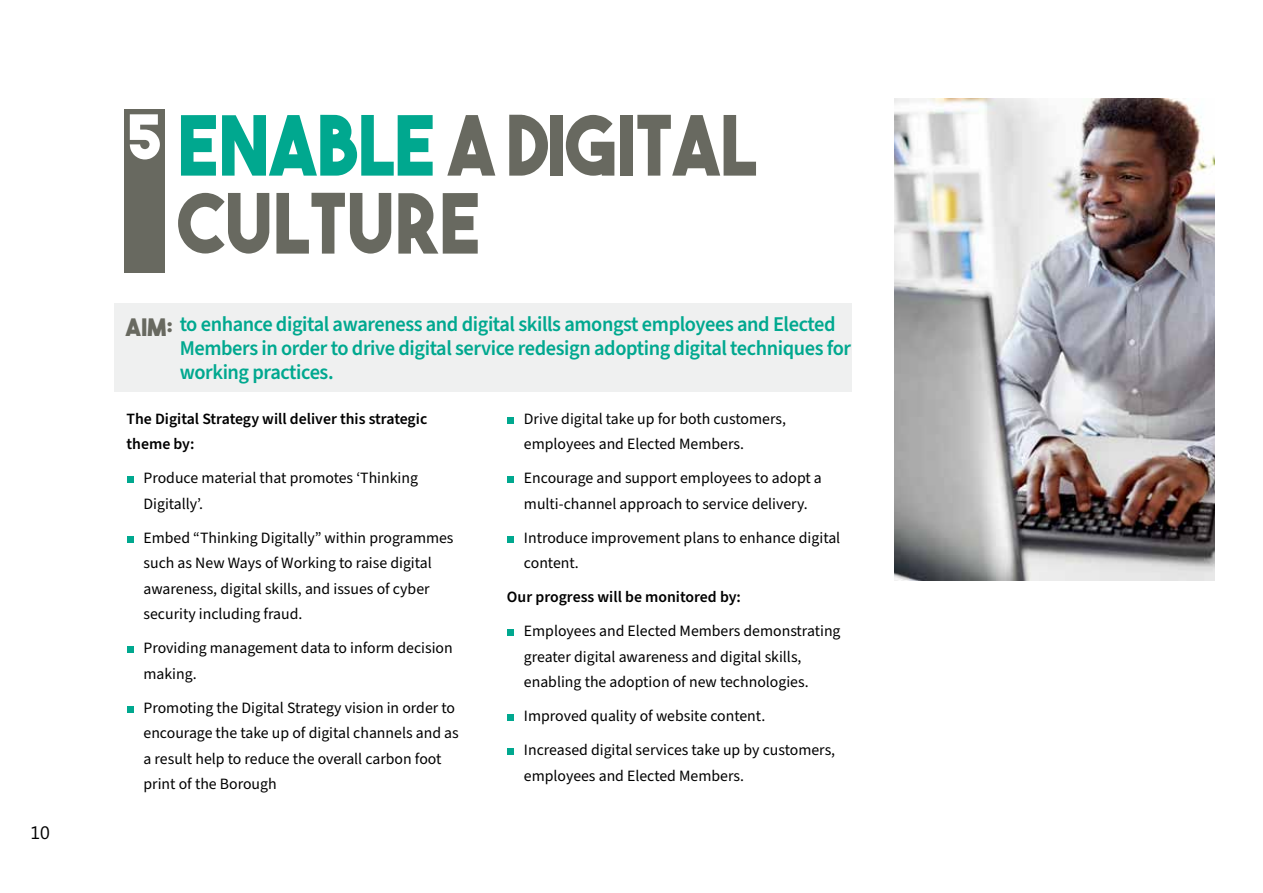
<style>
.page{position:relative;width:1263px;height:893px;background:#fff}
.page>*{position:absolute;margin:0;border:0;box-sizing:border-box;transform-origin:0 0}
.t1{font:82.5px/78px "The Bold Font";letter-spacing:-.005em;color:#686960;scale:.9 1}
.t2{font:61.2px "The Bold Font";color:#fff}
.t3{font:24px "The Bold Font";color:#686960}
.t4{font:600 21px/24px "Source Sans Pro";letter-spacing:-.02em;color:#00a88f}
.t5{font:18px "Microsoft Phags Pa";color:#000}
.t6{font:15.75px/25.5px "Source Sans Pro";color:#000}
.t7{font:600 15.75px/25.5px "Source Sans Pro";color:#000}
.s1{color:#00a88f}
</style>
<div class="page">
<div style="left:126px;top:476px;width:7px;height:7px;background:#00a88f"></div>
<div style="left:126px;top:536px;width:7px;height:7px;background:#00a88f"></div>
<div style="left:126px;top:646px;width:7px;height:7px;background:#00a88f"></div>
<div style="left:126px;top:706px;width:7px;height:7px;background:#00a88f"></div>
<div style="left:507px;top:417px;width:7px;height:7px;background:#00a88f"></div>
<div style="left:507px;top:476px;width:7px;height:7px;background:#00a88f"></div>
<div style="left:507px;top:536px;width:7px;height:7px;background:#00a88f"></div>
<div style="left:507px;top:629px;width:7px;height:7px;background:#00a88f"></div>
<div style="left:507px;top:714px;width:7px;height:7px;background:#00a88f"></div>
<div style="left:507px;top:748px;width:7px;height:7px;background:#00a88f"></div>
<div style="left:115px;top:303px;width:737px;height:89px;background:#eff0f0"></div>
<img style="left:894px;top:99px;width:320px;height:482px">
<div style="left:124px;top:109px;width:41px;height:164px;background:#686960"></div>
<p class="t5" style="left:30px;top:820px;width:21px">10</p>
<h2 class="t2" style="left:127px;top:98px;width:38px">5</h2>
<h1 class="t1" style="left:178px;top:105px;width:645px"><span class="s1">ENABLE</span> A DIGITAL<br>CULTURE</h1>
<h3 class="t3" style="left:125px;top:312px;width:49px">AIM:</h3>
<h3 class="t4" style="left:180px;top:313px;width:673px">to enhance digital awareness and digital skills amongst employees and Elected<br>Members in order to drive digital service redesign adopting digital techniques for working practices.</h3>
<p class="t7" style="left:126px;top:406px;width:302px">The Digital Strategy will deliver this strategic theme by:</p>
<p class="t6" style="left:144px;top:466px;width:276px">Produce material that promotes ‘Thinking<br>Digitally’.</p>
<p class="t6" style="left:144px;top:525px;width:311px">Embed “Thinking Digitally” within programmes such as New Ways of Working to raise digital awareness, digital skills, and issues of cyber security including fraud.</p>
<p class="t6" style="left:144px;top:636px;width:311px">Providing management data to inform decision making.</p>
<p class="t6" style="left:144px;top:695px;width:317px">Promoting the Digital Strategy vision in order to encourage the take up of digital channels and as a result help to reduce the overall carbon foot print of the Borough</p>
<p class="t6" style="left:524px;top:406px;width:263px">Drive digital take up for both customers, employees and Elected Members.</p>
<p class="t6" style="left:524px;top:466px;width:299px">Encourage and support employees to adopt a multi-channel approach to service delivery.</p>
<p class="t6" style="left:524px;top:525px;width:318px">Introduce improvement plans to enhance digital content.</p>
<p class="t7" style="left:507px;top:585px;width:236px">Our progress will be monitored by:</p>
<p class="t6" style="left:524px;top:619px;width:318px">Employees and Elected Members demonstrating greater digital awareness and digital skills, enabling the adoption of new technologies.</p>
<p class="t6" style="left:524px;top:699px;width:313px;line-height:34px">Improved quality of website content.<br>Increased digital services take up by customers,</p>
<p class="t6" style="left:524px;top:763px;width:222px">employees and Elected Members.</p>
</div>
